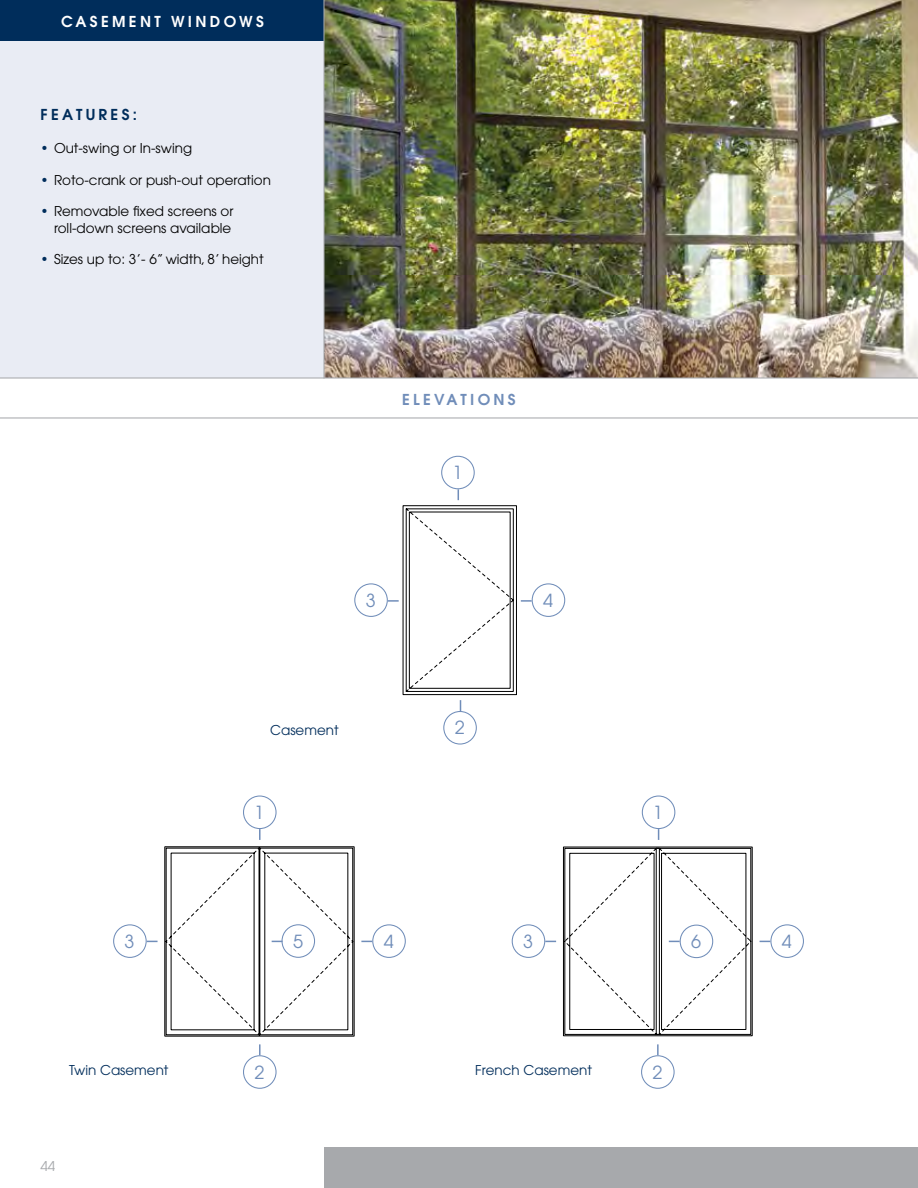
<style>
.page{position:relative;width:918px;height:1188px;background:#fff}
.page>*{position:absolute;margin:0;border:0;box-sizing:border-box;transform-origin:0 0}
.t1{font:18px "Avant Garde";color:#708db9}
.t2{font:600 15px "Avant Garde";letter-spacing:.22em;color:#fff}
.t3{font:600 15px "Avant Garde";letter-spacing:.22em;color:#708db9}
.t4{font:600 15px "Avant Garde";letter-spacing:.22em;color:#002d5b}
.t5{font:13.5px/16.5px "Avant Garde";color:#000;text-align:right}
.t6{font:13.5px "Avant Garde";color:#002d5b}
.t7{font:13.5px "Avant Garde";color:#a7a9ac}
.s1{color:#002d5b}
</style>
<div class="page">
<div style="left:0;top:0;width:324px;height:378px;background:#e9ecf4"></div>
<img style="left:325px;top:0;width:593px;height:377px">
<div style="left:0;top:0;width:324px;height:40px;background:#002d5b"></div>
<div style="left:324px;top:1148px;width:594px;height:40px;background:#a7a9ac"></div>
<div style="left:243px;top:796px;width:34px;height:33px;border:1px solid #708db9;border-radius:50%"></div>
<div style="left:642px;top:796px;width:33px;height:33px;border:1px solid #708db9;border-radius:50%"></div>
<div style="left:243px;top:1055px;width:34px;height:34px;border:1px solid #708db9;border-radius:50%"></div>
<div style="left:641px;top:1055px;width:34px;height:34px;border:1px solid #708db9;border-radius:50%"></div>
<div style="left:113px;top:924px;width:34px;height:34px;border:1px solid #708db9;border-radius:50%"></div>
<div style="left:512px;top:924px;width:33px;height:34px;border:1px solid #708db9;border-radius:50%"></div>
<div style="left:372px;top:924px;width:34px;height:34px;border:1px solid #708db9;border-radius:50%"></div>
<div style="left:770px;top:924px;width:34px;height:34px;border:1px solid #708db9;border-radius:50%"></div>
<svg style="left:259px;top:829px;width:2px;height:11px"></svg>
<svg style="left:259px;top:1044px;width:2px;height:11px"></svg>
<svg style="left:657px;top:1044px;width:2px;height:11px"></svg>
<svg style="left:164px;top:846px;width:191px;height:191px"></svg>
<svg style="left:563px;top:847px;width:190px;height:189px"></svg>
<div style="left:441px;top:456px;width:34px;height:33px;border:1px solid #708db9;border-radius:50%"></div>
<div style="left:443px;top:711px;width:34px;height:34px;border:1px solid #708db9;border-radius:50%"></div>
<div style="left:354px;top:583px;width:34px;height:34px;border:1px solid #708db9;border-radius:50%"></div>
<div style="left:532px;top:583px;width:33px;height:34px;border:1px solid #708db9;border-radius:50%"></div>
<svg style="left:388px;top:489px;width:144px;height:222px"></svg>
<hr style="left:323px;top:0;width:2px;height:379px;background:#a7a9ac">
<hr style="left:0;top:377px;width:918px;height:2px;background:#a7a9ac">
<hr style="left:0;top:417px;width:918px;height:2px;background:#a7a9ac">
<p class="t2" style="left:61px;top:12px;width:204px">CASEMENT WINDOWS</p>
<p class="t4" style="left:40px;top:105px;width:98px">FEATURES:</p>
<p class="t5" style="left:40px;top:140px;width:153px"><span class="s1">•</span> Out-swing or In-swing</p>
<p class="t5" style="left:40px;top:171px;width:232px"><span class="s1">•</span> Roto-crank or push-out operation</p>
<p class="t5" style="left:40px;top:203px;width:195px"><span class="s1">•</span> Removable fixed screens or roll-down screens available</p>
<p class="t5" style="left:40px;top:251px;width:225px"><span class="s1">•</span> Sizes up to: 3’- 6” width, 8’ height</p>
<p class="t3" style="left:402px;top:390px;width:115px">ELEVATIONS</p>
<h1 class="t1" style="left:453px;top:462px;width:11px">1</h1>
<h1 class="t1" style="left:366px;top:590px;width:11px">3</h1>
<h1 class="t1" style="left:543px;top:590px;width:11px">4</h1>
<p class="t6" style="left:270px;top:722px;width:70px">Casement</p>
<h1 class="t1" style="left:455px;top:717px;width:11px">2</h1>
<h1 class="t1" style="left:255px;top:802px;width:11px">1</h1>
<h1 class="t1" style="left:653px;top:802px;width:11px">1</h1>
<h1 class="t1" style="left:125px;top:931px;width:11px">3</h1>
<h1 class="t1" style="left:293px;top:930px;width:11px">5</h1>
<h1 class="t1" style="left:384px;top:931px;width:11px">4</h1>
<h1 class="t1" style="left:523px;top:931px;width:11px">3</h1>
<h1 class="t1" style="left:691px;top:931px;width:11px">6</h1>
<h1 class="t1" style="left:782px;top:931px;width:11px">4</h1>
<h1 class="t1" style="left:255px;top:1061px;width:11px">2</h1>
<h1 class="t1" style="left:653px;top:1061px;width:11px">2</h1>
<p class="t6" style="left:69px;top:1062px;width:101px">Twin Casement</p>
<p class="t6" style="left:475px;top:1062px;width:118px">French Casement</p>
<p class="t7" style="left:40px;top:1159px;width:16px">44</p>
</div>
